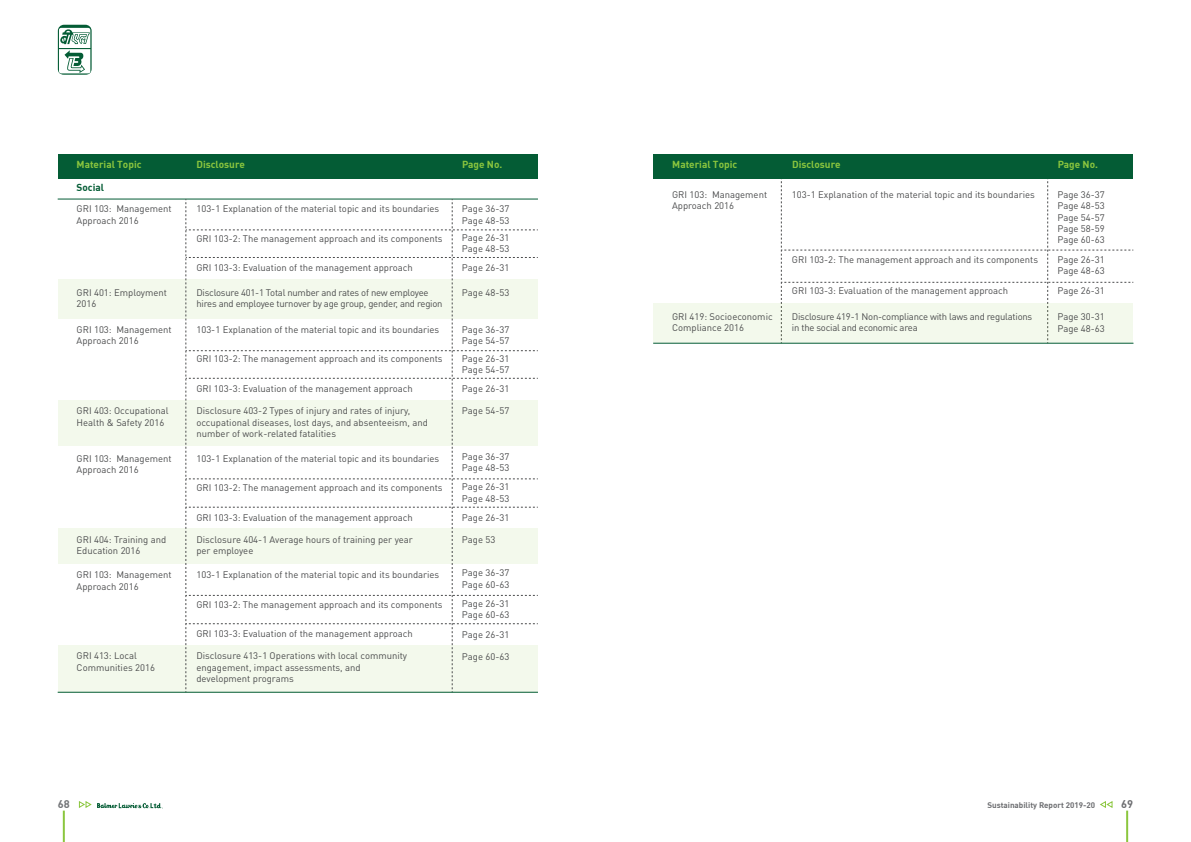
<style>
.page{position:relative;width:1191px;height:842px;background:#fff}
.page>*{position:absolute;margin:0;border:0;box-sizing:border-box;transform-origin:0 0}
.t1{font:11px "DIN Bold";color:#727477}
.t2{font:11px "DIN Bold";color:#6c6d70}
.t3{font:10px "DIN Bold";color:#8bc63e}
.t4{font:10px "DIN Bold";color:#045c35}
.t5{font:9.5px/11.4px "DIN Pro";color:#4b4c4d}
.t6{font:9.5px/11.4px "DIN Pro";letter-spacing:-.025em;color:#4b4c4d}
.t7{font:8px "DIN Bold";color:#6c6d70}
</style>
<div class="page">
<svg style="left:58px;top:25px;width:34px;height:50px"></svg>
<hr style="left:63px;top:811px;width:2px;height:31px;background:#8bc63e">
<hr style="left:1126px;top:811px;width:2px;height:31px;background:#8bc63e">
<svg style="left:1100px;top:801px;width:13px;height:7px"></svg>
<svg style="left:78px;top:801px;width:85px;height:8px"></svg>
<div style="left:653px;top:154px;width:480px;height:24px;background:#045c35"></div>
<hr style="left:58px;top:199px;width:480px;height:1px;background:#045c35">
<div style="left:58px;top:279px;width:479px;height:40px;background:#f3f9ec"></div>
<div style="left:58px;top:154px;width:479px;height:24px;background:#045c35"></div>
<div style="left:58px;top:400px;width:479px;height:45px;background:#f3f9ec"></div>
<div style="left:58px;top:528px;width:479px;height:36px;background:#f3f9ec"></div>
<div style="left:58px;top:645px;width:479px;height:47px;background:#f3f9ec"></div>
<svg style="left:186px;top:199px;width:352px;height:493px"></svg>
<svg style="left:781px;top:178px;width:352px;height:125px"></svg>
<div style="left:653px;top:303px;width:480px;height:40px;background:#f3f9ec"></div>
<hr style="left:58px;top:692px;width:480px;height:1px;background:#045c35">
<hr style="left:653px;top:343px;width:480px;height:1px;background:#045c35">
<p class="t3" style="left:77px;top:158px;width:66px">Material Topic</p>
<p class="t3" style="left:196px;top:158px;width:50px">Disclosure</p>
<p class="t3" style="left:462px;top:158px;width:42px">Page No.</p>
<p class="t3" style="left:672px;top:158px;width:66px">Material Topic</p>
<p class="t3" style="left:792px;top:158px;width:50px">Disclosure</p>
<p class="t3" style="left:1058px;top:158px;width:42px">Page No.</p>
<p class="t4" style="left:77px;top:181px;width:29px">Social</p>
<p class="t5" style="left:77px;top:203px;width:97px">GRI 103: Management<br>Approach 2016</p>
<p class="t5" style="left:462px;top:203px;width:49px">Page 36-37<br>Page 48-53</p>
<p class="t5" style="left:462px;top:262px;width:49px">Page 26-31</p>
<p class="t5" style="left:462px;top:286px;width:49px">Page 48-53</p>
<p class="t5" style="left:672px;top:188px;width:97px">GRI 103: Management<br>Approach 2016</p>
<p class="t5" style="left:1057px;top:188px;width:49px;text-align:justify">Page 36-37<br>Page 48-53<br>Page 54-57<br>Page 58-59<br>Page 60-63</p>
<p class="t5" style="left:792px;top:188px;width:244px">103-1 Explanation of the material topic and its boundaries</p>
<p class="t5" style="left:196px;top:203px;width:244px">103-1 Explanation of the material topic and its boundaries</p>
<p class="t5" style="left:196px;top:232px;width:248px">GRI 103-2: The management approach and its components</p>
<p class="t5" style="left:196px;top:262px;width:218px">GRI 103-3: Evaluation of the management approach</p>
<p class="t5" style="left:462px;top:231px;width:49px">Page 26-31<br>Page 48-53</p>
<p class="t5" style="left:792px;top:253px;width:248px">GRI 103-2: The management approach and its components</p>
<p class="t5" style="left:792px;top:285px;width:218px">GRI 103-3: Evaluation of the management approach</p>
<p class="t5" style="left:1057px;top:253px;width:49px">Page 26-31<br>Page 48-63</p>
<p class="t5" style="left:1057px;top:285px;width:49px">Page 26-31</p>
<p class="t5" style="left:1057px;top:311px;width:49px">Page 30-31<br>Page 48-63</p>
<p class="t5" style="left:77px;top:286px;width:92px">GRI 401: Employment<br>2016</p>
<p class="t6" style="left:196px;top:286px;width:248px">Disclosure 401-1 Total number and rates of new employee hires and employee turnover by age group, gender, and region</p>
<p class="t5" style="left:77px;top:324px;width:97px">GRI 103: Management<br>Approach 2016</p>
<p class="t5" style="left:462px;top:324px;width:49px">Page 36-37<br>Page 54-57</p>
<p class="t5" style="left:462px;top:383px;width:49px">Page 26-31</p>
<p class="t5" style="left:462px;top:405px;width:49px">Page 54-57</p>
<p class="t5" style="left:672px;top:310px;width:102px">GRI 419: Socioeconomic<br>Compliance 2016</p>
<p class="t6" style="left:792px;top:310px;width:242px">Disclosure 419-1 Non-compliance with laws and regulations in the social and economic area</p>
<p class="t5" style="left:196px;top:324px;width:244px">103-1 Explanation of the material topic and its boundaries</p>
<p class="t5" style="left:196px;top:353px;width:248px">GRI 103-2: The management approach and its components</p>
<p class="t5" style="left:196px;top:382px;width:218px">GRI 103-3: Evaluation of the management approach</p>
<p class="t5" style="left:462px;top:352px;width:49px">Page 26-31<br>Page 54-57</p>
<p class="t5" style="left:77px;top:405px;width:94px">GRI 403: Occupational<br>Health &amp; Safety 2016</p>
<p class="t5" style="left:196px;top:405px;width:233px">Disclosure 403-2 Types of injury and rates of injury, occupational diseases, lost days, and absenteeism, and number of work-related fatalities</p>
<p class="t5" style="left:77px;top:452px;width:97px">GRI 103: Management<br>Approach 2016</p>
<p class="t5" style="left:462px;top:450px;width:49px">Page 36-37<br>Page 48-53</p>
<p class="t5" style="left:462px;top:511px;width:49px">Page 26-31</p>
<p class="t5" style="left:462px;top:534px;width:35px">Page 53</p>
<p class="t5" style="left:196px;top:452px;width:244px">103-1 Explanation of the material topic and its boundaries</p>
<p class="t5" style="left:196px;top:482px;width:248px">GRI 103-2: The management approach and its components</p>
<p class="t5" style="left:196px;top:511px;width:218px">GRI 103-3: Evaluation of the management approach</p>
<p class="t5" style="left:462px;top:481px;width:49px">Page 26-31<br>Page 48-53</p>
<p class="t5" style="left:77px;top:533px;width:91px">GRI 404: Training and<br>Education 2016</p>
<p class="t5" style="left:196px;top:533px;width:218px">Disclosure 404-1 Average hours of training per year per employee</p>
<p class="t5" style="left:77px;top:569px;width:97px">GRI 103: Management<br>Approach 2016</p>
<p class="t5" style="left:462px;top:567px;width:49px">Page 36-37<br>Page 60-63</p>
<p class="t5" style="left:462px;top:628px;width:49px">Page 26-31</p>
<p class="t5" style="left:462px;top:650px;width:49px">Page 60-63</p>
<p class="t5" style="left:196px;top:569px;width:244px">103-1 Explanation of the material topic and its boundaries</p>
<p class="t5" style="left:196px;top:598px;width:248px">GRI 103-2: The management approach and its components</p>
<p class="t5" style="left:196px;top:628px;width:218px">GRI 103-3: Evaluation of the management approach</p>
<p class="t5" style="left:462px;top:597px;width:49px">Page 26-31<br>Page 60-63</p>
<p class="t5" style="left:77px;top:650px;width:80px">GRI 413: Local<br>Communities 2016</p>
<p class="t5" style="left:196px;top:650px;width:212px">Disclosure 413-1 Operations with local community engagement, impact assessments, and development programs</p>
<p class="t1" style="left:58px;top:797px;width:13px">68</p>
<p class="t7" style="left:987px;top:800px;width:109px">Sustainability Report 2019-20</p>
<p class="t2" style="left:1121px;top:797px;width:13px">69</p>
</div>
